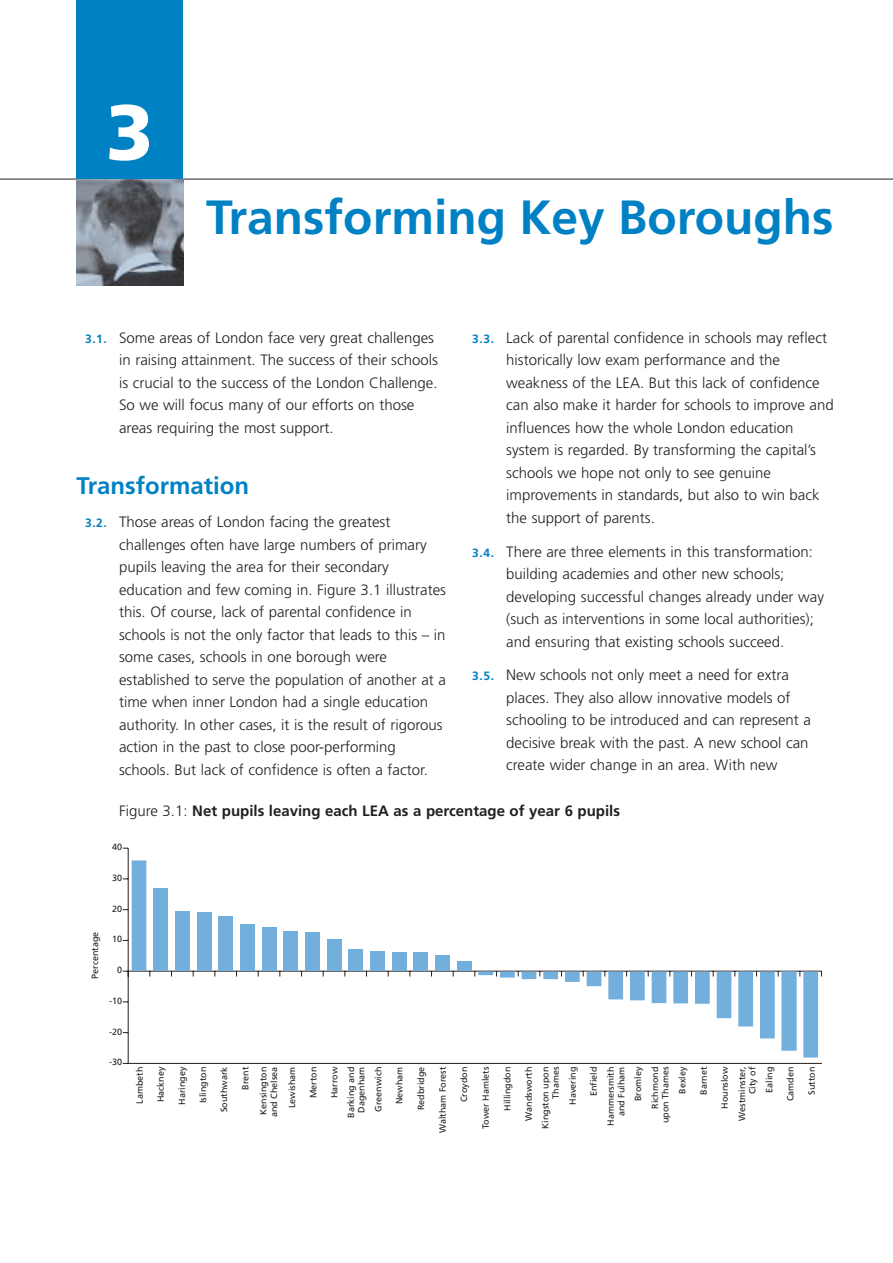
<style>
.page{position:relative;width:893px;height:1263px;background:#fff}
.page>*{position:absolute;margin:0;border:0;box-sizing:border-box;transform-origin:0 0}
.t1{font:900 78px "Frutiger";color:#fff}
.t2{font:700 48px "Frutiger";color:#0081c4}
.t3{font:700 24px "Frutiger";color:#0081c4}
.t4{font:300 15px/22.5px "Frutiger";color:#231f1f}
.t5{font:700 15px "Frutiger";color:#231f1f}
.t6{font:9px/17px "Frutiger";color:#231f1f;text-align:right}
.s1{font-weight:700;font-size:12px;color:#0081c4}
.s2{font-weight:300}
</style>
<div class="page">
<hr style="left:0;top:179px;width:892px;height:1px;background:#231f1f">
<div style="left:77px;top:0;width:106px;height:181px;background:#0081c4"></div>
<img style="left:77px;top:179px;width:106px;height:107px">
<hr style="left:128px;top:971px;width:693px;height:1px;background:#231f1f">
<hr style="left:128px;top:848px;width:1px;height:215px;background:#231f1f">
<svg style="left:123px;top:860px;width:27px;height:117px"></svg>
<div style="left:153px;top:888px;width:15px;height:83px;background:#73afdc"></div>
<div style="left:175px;top:911px;width:15px;height:60px;background:#73afdc"></div>
<div style="left:197px;top:912px;width:14px;height:59px;background:#73afdc"></div>
<div style="left:218px;top:916px;width:15px;height:55px;background:#73afdc"></div>
<div style="left:240px;top:924px;width:15px;height:47px;background:#73afdc"></div>
<div style="left:262px;top:927px;width:14px;height:44px;background:#73afdc"></div>
<div style="left:283px;top:931px;width:15px;height:40px;background:#73afdc"></div>
<div style="left:305px;top:932px;width:15px;height:39px;background:#73afdc"></div>
<div style="left:326px;top:939px;width:15px;height:32px;background:#73afdc"></div>
<div style="left:348px;top:949px;width:15px;height:22px;background:#73afdc"></div>
<div style="left:370px;top:951px;width:15px;height:20px;background:#73afdc"></div>
<div style="left:391px;top:952px;width:15px;height:19px;background:#73afdc"></div>
<div style="left:413px;top:952px;width:15px;height:19px;background:#73afdc"></div>
<div style="left:435px;top:955px;width:14px;height:16px;background:#73afdc"></div>
<div style="left:456px;top:961px;width:15px;height:10px;background:#73afdc"></div>
<hr style="left:127px;top:1063px;width:694px;height:1px;background:#231f1f">
<svg style="left:474px;top:971px;width:348px;height:87px"></svg>
<h1 class="t1" style="left:106px;top:101px;width:49px">3</h1>
<h2 class="t2" style="left:206px;top:198px;width:628px">Transforming Key Boroughs</h2>
<p class="t4" style="left:119px;top:328px;width:320px;text-indent:-34px"><span class="s1">3.1.</span> Some areas of London face very great challenges in raising attainment. The success of their schools is crucial to the success of the London Challenge.<br>So we will focus many of our efforts on those areas requiring the most support.</p>
<h3 class="t3" style="left:77px;top:476px;width:174px">Transformation</h3>
<p class="t4" style="left:119px;top:512px;width:328px;text-indent:-34px"><span class="s1">3.2.</span> Those areas of London facing the greatest challenges often have large numbers of primary pupils leaving the area for their secondary education and few coming in. Figure 3.1 illustrates this. Of course, lack of parental confidence in schools is not the only factor that leads to this – in some cases, schools in one borough were established to serve the population of another at a time when inner London had a single education authority. In other cases, it is the result of rigorous action in the past to close poor-performing schools. But lack of confidence is often a factor.</p>
<p class="t4" style="left:506px;top:328px;width:329px;text-indent:-34px"><span class="s1">3.3.</span> Lack of parental confidence in schools may reflect historically low exam performance and the weakness of the LEA. But this lack of confidence can also make it harder for schools to improve and influences how the whole London education system is regarded. By transforming the capital’s schools we hope not only to see genuine improvements in standards, but also to win back the support of parents.</p>
<p class="t4" style="left:506px;top:541px;width:319px;text-indent:-34px"><span class="s1">3.4.</span> There are three elements in this transformation: building academies and other new schools; developing successful changes already under way (such as interventions in some local authorities); and ensuring that existing schools succeed.</p>
<p class="t4" style="left:506px;top:665px;width:306px;text-indent:-34px"><span class="s1">3.5.</span> New schools not only meet a need for extra places. They also allow innovative models of schooling to be introduced and can represent a decisive break with the past. A new school can create wider change in an area. With new</p>
<p class="t5" style="left:119px;top:804px;width:502px"><span class="s2">Figure 3.1:</span> Net pupils leaving each LEA as a percentage of year 6 pupils</p>
<p class="t6" style="left:112px;top:839px;width:12px">40</p>
<p class="t6" style="left:112px;top:870px;width:12px">30</p>
<p class="t6" style="left:87px;top:979px;width:49px;rotate:-90deg">Percentage</p>
<p class="t6" style="left:112px;top:901px;width:12px">20</p>
<p class="t6" style="left:112px;top:931px;width:12px">10</p>
<p class="t6" style="left:117px;top:962px;width:7px">0</p>
<p class="t6" style="left:109px;top:993px;width:15px">-10</p>
<p class="t6" style="left:109px;top:1024px;width:15px">-20</p>
<p class="t6" style="left:109px;top:1054px;width:15px">-30</p>
<p class="t6" style="left:132px;top:1104px;width:39px;rotate:-90deg">Lambeth</p>
<p class="t6" style="left:153px;top:1102px;width:37px;rotate:-90deg">Hackney</p>
<p class="t6" style="left:174px;top:1105px;width:40px;rotate:-90deg">Haringey</p>
<p class="t6" style="left:195px;top:1103px;width:38px;rotate:-90deg">Islington</p>
<p class="t6" style="left:216px;top:1112px;width:47px;rotate:-90deg">Southwark</p>
<p class="t6" style="left:237px;top:1115px;width:50px;line-height:18.1px;rotate:-90deg">Brent<br>Kensington</p>
<p class="t6" style="left:265px;top:1117px;width:52px;line-height:18.1px;rotate:-90deg">and Chelsea<br>Lewisham</p>
<p class="t6" style="left:305px;top:1098px;width:33px;rotate:-90deg">Merton</p>
<p class="t6" style="left:327px;top:1118px;width:53px;line-height:16.5px;rotate:-90deg">Harrow<br>Barking and</p>
<p class="t6" style="left:353px;top:1113px;width:48px;text-align:left;rotate:-90deg">Dagenham<br>Greenwich</p>
<p class="t6" style="left:391px;top:1104px;width:39px;rotate:-90deg">Newham</p>
<p class="t6" style="left:413px;top:1110px;width:45px;rotate:-90deg">Redbridge</p>
<p class="t6" style="left:435px;top:1133px;width:68px;rotate:-90deg">Waltham Forest</p>
<p class="t6" style="left:456px;top:1102px;width:37px;rotate:-90deg">Croydon</p>
<p class="t6" style="left:478px;top:1129px;width:64px;rotate:-90deg">Tower Hamlets</p>
<p class="t6" style="left:499px;top:1111px;width:46px;rotate:-90deg">Hillingdon</p>
<p class="t6" style="left:521px;top:1129px;width:64px;line-height:16.5px;rotate:-90deg">Wandsworth<br>Kingston upon</p>
<p class="t6" style="left:548px;top:1105px;width:40px;rotate:-90deg">Thames<br>Havering</p>
<p class="t6" style="left:586px;top:1126px;width:61px;rotate:-90deg">Enfield<br>Hammersmith</p>
<p class="t6" style="left:613px;top:1116px;width:51px;rotate:-90deg">and Fulham<br>Bromley<br>Richmond</p>
<p class="t6" style="left:657px;top:1123px;width:58px;rotate:-90deg">upon Thames<br>Bexley</p>
<p class="t6" style="left:695px;top:1095px;width:30px;rotate:-90deg">Barnet</p>
<p class="t6" style="left:716px;top:1121px;width:55px;rotate:-90deg">Hounslow<br>Westminster,</p>
<p class="t6" style="left:744px;top:1094px;width:29px;text-align:left;rotate:-90deg">City of<br>Ealing</p>
<p class="t6" style="left:782px;top:1101px;width:36px;rotate:-90deg">Camden</p>
<p class="t6" style="left:803px;top:1095px;width:29px;rotate:-90deg">Sutton</p>
</div>
